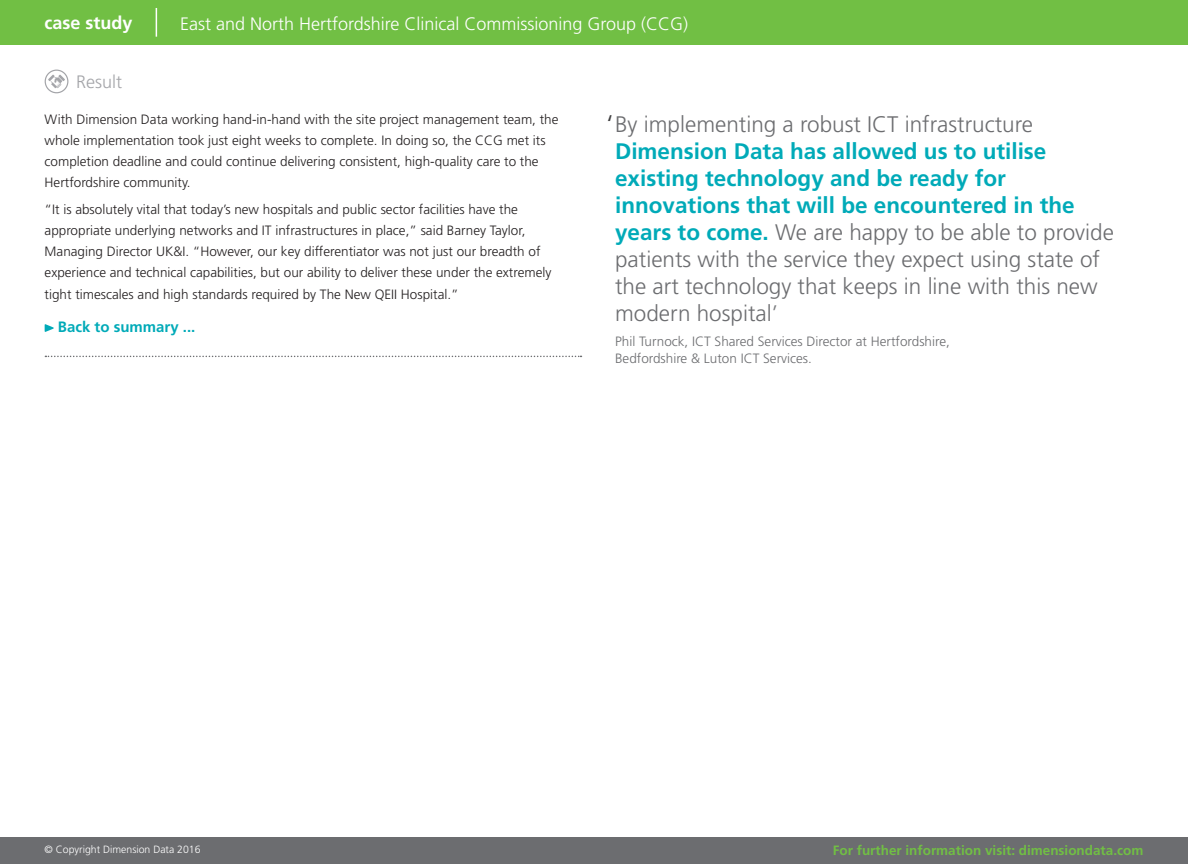
<style>
.page{position:relative;width:1188px;height:864px;background:#fff}
.page>*{position:absolute;margin:0;border:0;box-sizing:border-box;transform-origin:0 0}
.Call_Out_Paragraph{font:300 27px "Frutiger LT Std";color:#3e3e3f}
.Call_Out_Paragraph-2{font:300 22.5px/27px "Frutiger LT Std";color:#6c6d70}
.t1{font:300 18px "Frutiger LT Std";color:#fff}
.t2{font:700 18px "Frutiger LT Std";color:#fff}
.Icon_Heading{font:300 18px "Frutiger LT Std";color:#a4a5a9}
.t3{font:700 15px "Frutiger LT Std";color:#00aab8}
.Body_Copy{font:300 13.5px/21.1px "Frutiger LT Std";color:#231f20}
.Call_Out_Paragraph-3{font:300 13.5px/16.5px "Frutiger LT Std";color:#6c6d70}
.t4{font:700 13.5px "Frutiger LT Std";color:#71bf44}
.t5{font:300 10.5px "Frutiger LT Std";color:#fff}
.s1{font-weight:700;color:#00aab8}
.s2{color:#7a7c7f}
</style>
<div class="page">
<div style="left:0;top:0;width:1188px;height:45px;background:#71bf44"></div>
<div style="left:0;top:837px;width:1188px;height:27px;background:#6c6d70"></div>
<svg style="left:156px;top:8px;width:1px;height:29px"></svg>
<div style="left:45px;top:70px;width:23px;height:23px;border:1px solid #a4a5a9;border-radius:50%"></div>
<svg style="left:48px;top:75px;width:17px;height:13px"></svg>
<svg style="left:45px;top:324px;width:9px;height:8px"></svg>
<svg style="left:45px;top:356px;width:536px;height:1px"></svg>
<h3 class="t2" style="left:45px;top:12px;width:90px">case study</h3>
<h3 class="t1" style="left:180px;top:14px;width:510px">East and North Hertfordshire Clinical Commissioning Group (CCG)</h3>
<p class="Icon_Heading" style="left:76px;top:72px;width:48px">Result</p>
<p class="Body_Copy" style="left:45px;top:109px;width:515px">With Dimension Data working hand-in-hand with the site project management team, the whole implementation took just eight weeks to complete. In doing so, the CCG met its completion deadline and could continue delivering consistent, high-quality care to the Hertfordshire community.</p>
<p class="Body_Copy" style="left:45px;top:199px;width:508px">“It is absolutely vital that today’s new hospitals and public sector facilities have the appropriate underlying networks and IT infrastructures in place,” said Barney Taylor, Managing Director UK&amp;I. “However, our key differentiator was not just our breadth of experience and technical capabilities, but our ability to deliver these under the extremely tight timescales and high standards required by The New QEII Hospital.”</p>
<p class="t3" style="left:58px;top:318px;width:139px">Back to summary ...</p>
<p class="Call_Out_Paragraph" style="left:606px;top:109px;width:9px">‘</p>
<p class="Call_Out_Paragraph-2" style="left:615px;top:111px;width:500px">By implementing a robust ICT infrastructure <span class="s1">Dimension Data has allowed us to utilise existing technology and be ready for innovations that will be encountered in the years to come.</span> We are happy to be able to provide patients with the service they expect using state of the art technology that keeps in line with this new modern hospital<span class="s2">’</span></p>
<p class="Call_Out_Paragraph-3" style="left:615px;top:333px;width:336px">Phil Turnock, ICT Shared Services Director at Hertfordshire,<br>Bedfordshire &amp; Luton ICT Services.</p>
<p class="t5" style="left:45px;top:844px;width:158px">© Copyright Dimension Data 2016</p>
<p class="t4" style="left:833px;top:842px;width:312px">For further information visit: dimensiondata.com</p>
</div>
